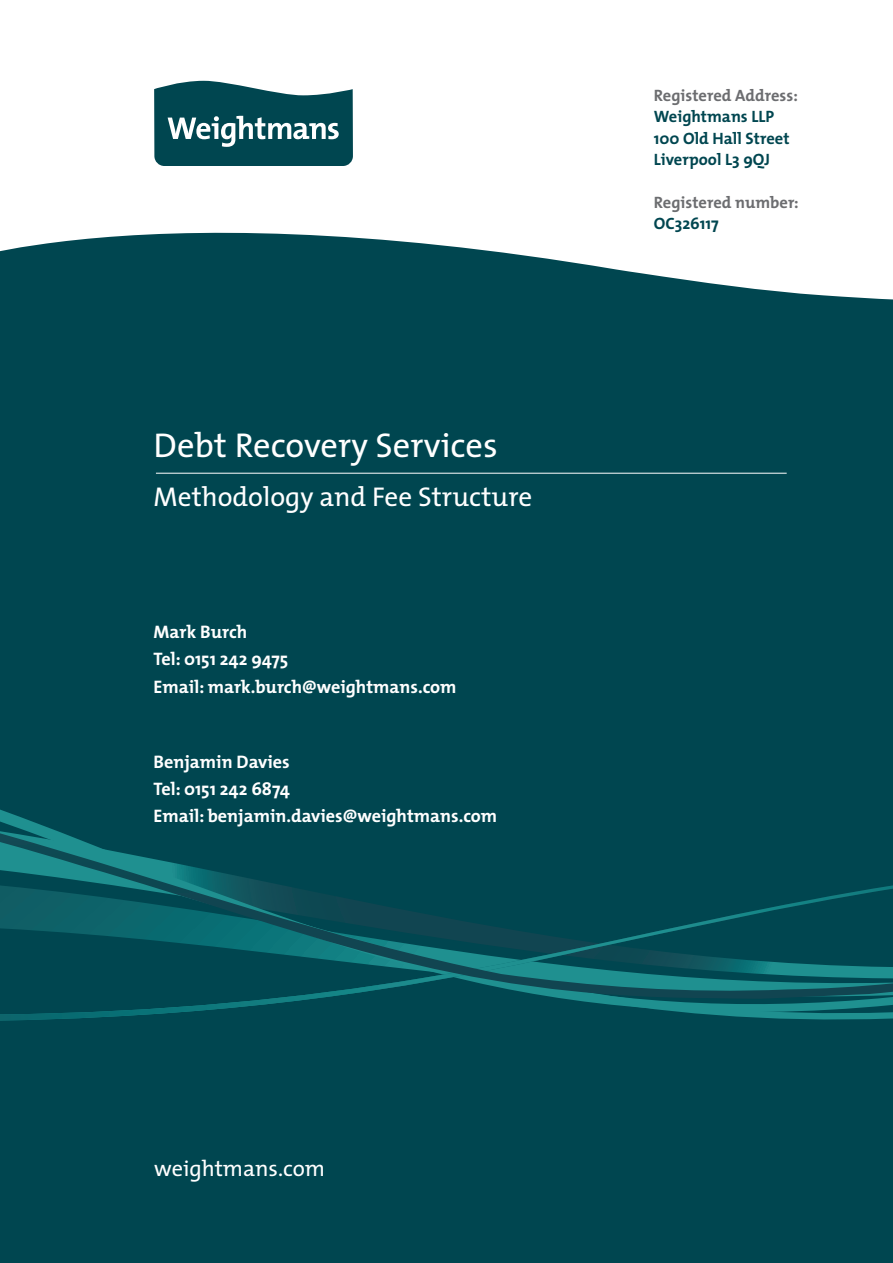
<style>
.page{position:relative;width:893px;height:1263px;background:#fff}
.page>*{position:absolute;margin:0;border:0;box-sizing:border-box;transform-origin:0 0}
.t1{font:34.5px "The Mix";color:#fff}
.t2{font:27.3px "The Mix";color:#fff}
.t3{font:22.35px "The Mix";color:#fff}
.t4{font:700 18.15px/27.3px "The Mix";color:#fff}
.t5{font:700 16.5px/21.3px "The Mix";color:#6c6d70}
.t6{font:700 16.5px "The Mix";color:#004650}
.s1{color:#004650}
</style>
<div class="page">
<div style="left:0;top:232px;width:893px;height:1031px;background:#004650"></div>
<div style="left:0;top:809px;width:893px;height:220px;background:#004650"></div>
<svg style="left:0;top:999px;width:893px;height:21px;background:#06575f"></svg>
<svg style="left:0;top:833px;width:893px;height:166px;background:#06515a"></svg>
<svg style="left:154px;top:81px;width:199px;height:85px"></svg>
<hr style="left:156px;top:473px;width:631px;height:1px;background:#fff">
<h1 class="t1" style="left:154px;top:417px;width:346px">Debt Recovery Services</h1>
<p class="t2" style="left:154px;top:474px;width:380px">Methodology and Fee Structure</p>
<p class="t4" style="left:154px;top:618px;width:304px">Mark Burch<br>Tel: 0151 242 9475<br>Email: mark.burch@weightmans.com</p>
<p class="t4" style="left:154px;top:747px;width:345px">Benjamin Davies<br>Tel: 0151 242 6874<br>Email: benjamin.davies@weightmans.com</p>
<p class="t5" style="left:654px;top:84px;width:146px">Registered Address:</p>
<p class="t6" style="left:654px;top:103px;width:122px">Weightmans LLP</p>
<p class="t6" style="left:654px;top:124px;width:137px">100 Old Hall Street</p>
<p class="t6" style="left:654px;top:146px;width:118px">Liverpool L3 9QJ</p>
<p class="t5" style="left:654px;top:191px;width:147px">Registered number:<br><span class="s1">OC326117</span></p>
<p class="t3" style="left:154px;top:1150px;width:172px">weightmans.com</p>
</div>
